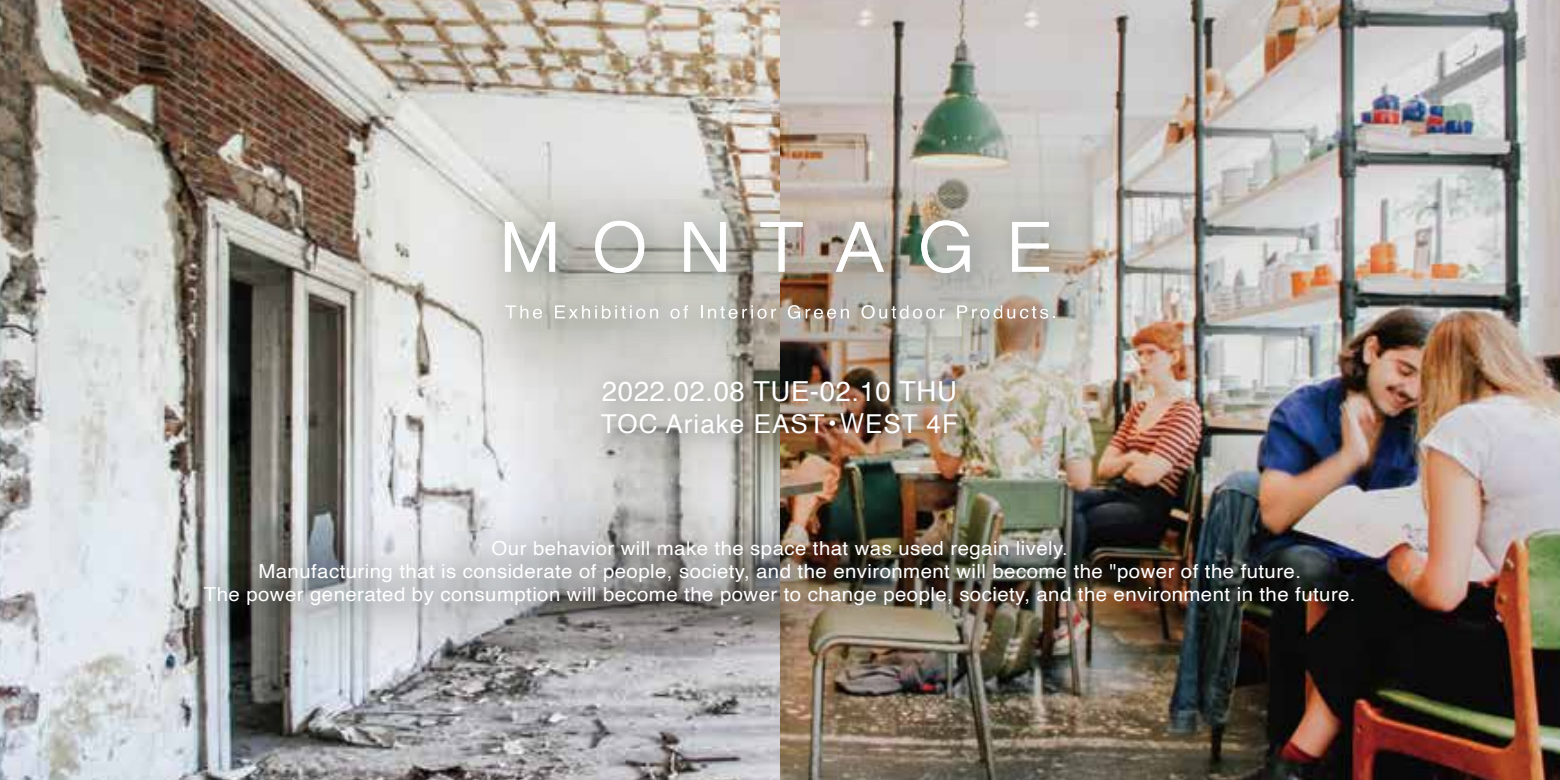
<style>
.page{position:relative;width:1560px;height:780px;background:#fff}
.page>*{position:absolute;margin:0;border:0;box-sizing:border-box;transform-origin:0 0}
.t1{font:27.5px "Helvetica";letter-spacing:.02em;color:#fff}
.t2{font:26px "Helvetica";letter-spacing:.04em;color:#fff}
.t3{font:19.25px/23.2px "Helvetica";letter-spacing:.02em;color:#fff;text-align:center;scale:1.06 1}
.s1{font-family:"Koz Go Pr 6 N"}
</style>
<div class="page">
<img style="left:0;top:0;width:1559px;height:780px">
<img style="left:423px;top:141px;width:738px;height:287px">
<img style="left:473px;top:191px;width:625px;height:172px">
<svg style="left:505px;top:222px;width:50px;height:49px"></svg>
<svg style="left:595px;top:221px;width:49px;height:52px"></svg>
<svg style="left:684px;top:222px;width:41px;height:49px"></svg>
<svg style="left:760px;top:222px;width:42px;height:49px"></svg>
<svg style="left:835px;top:222px;width:48px;height:49px"></svg>
<svg style="left:921px;top:220px;width:48px;height:53px"></svg>
<svg style="left:1012px;top:222px;width:36px;height:49px"></svg>
<svg style="left:505px;top:305px;width:37px;height:14px"></svg>
<svg style="left:555px;top:305px;width:103px;height:6px"></svg>
<svg style="left:670px;top:305px;width:18px;height:6px"></svg>
<svg style="left:700px;top:305px;width:2px;height:6px"></svg>
<svg style="left:708px;top:305px;width:68px;height:6px"></svg>
<svg style="left:787px;top:305px;width:61px;height:6px"></svg>
<svg style="left:861px;top:305px;width:83px;height:6px"></svg>
<svg style="left:957px;top:305px;width:97px;height:14px"></svg>
<img style="left:533px;top:311px;width:515px;height:152px">
<img style="left:582px;top:357px;width:407px;height:106px">
<img style="left:131px;top:463px;width:1322px;height:248px">
<img style="left:174px;top:507px;width:1225px;height:147px">
<h1 class="t1" style="left:602px;top:370px;width:356px">2022.02.08 TUE-02.10 THU</h1>
<h2 class="t2" style="left:601px;top:403px;width:358px">TOC Ariake EAST<span class="s1">・W</span>EST 4F</h2>
<p class="t3" style="left:204px;top:537px;width:1088px">Our behavior will make the space that was used regain lively.<br>Manufacturing that is considerate of people, society, and the environment will become the "power of the future.<br>The power generated by consumption will become the power to change people, society, and the environment in the future.</p>
</div>
